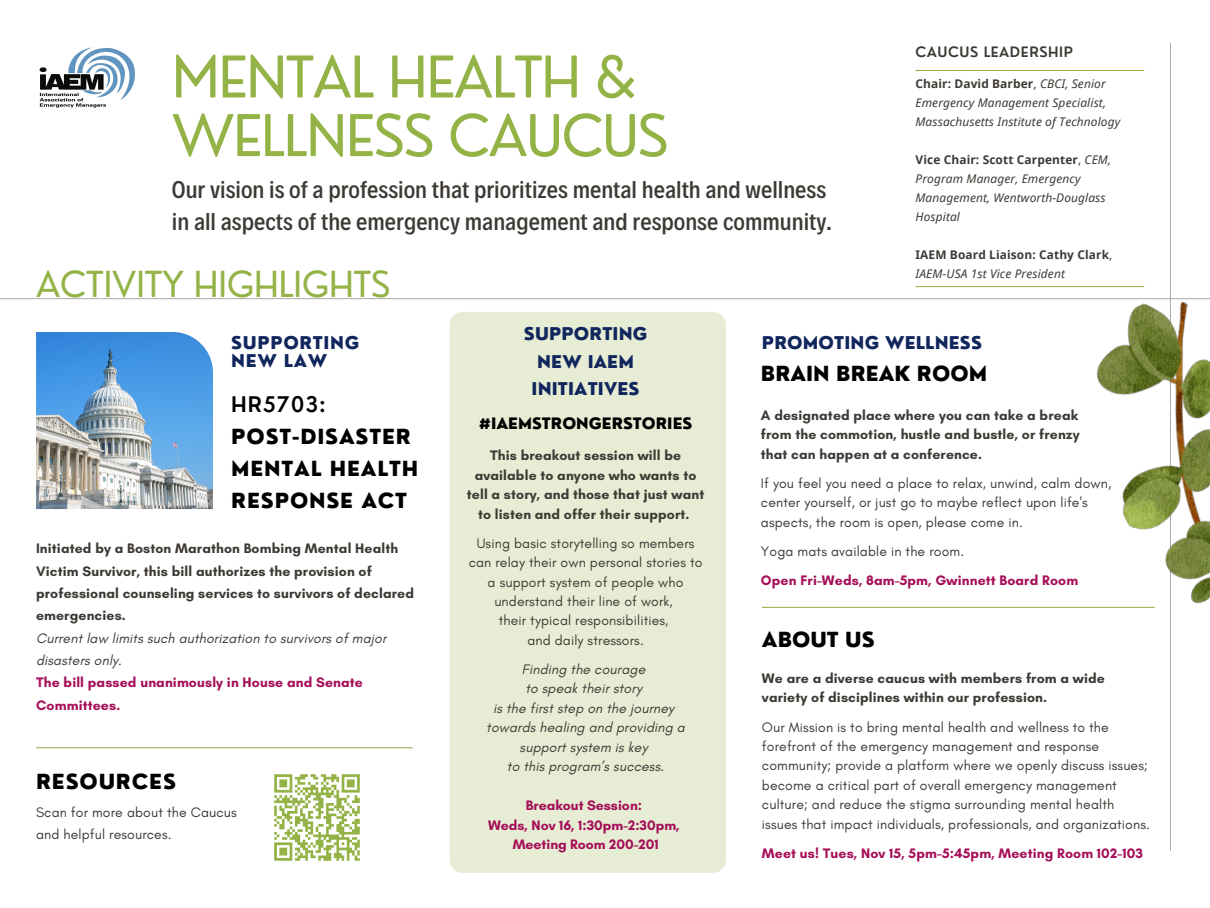
<style>
.page{position:relative;width:1210px;height:908px;background:#fff}
.page>*{position:absolute;margin:0;border:0;box-sizing:border-box;transform-origin:0 0}
.t1{font:56px/58.5px "Nourd";letter-spacing:-.02em;color:#94b347}
.t2{font:35px "Nourd";color:#94b347}
.t3{font:500 24.5px/31.8px "Decalotype";color:#3d3934}
.t4{font:600 21px "Nourd";letter-spacing:.04em;color:#000}
.t5{font:800 20.3px/32px "Nourd";letter-spacing:.04em;color:#000}
.t6{font:800 20.3px "Nourd";color:#000}
.t7{font:800 17.15px/27.3px "Nourd";letter-spacing:.01em;color:#11265d;text-align:center}
.t8{font:800 17.15px/17.8px "Nourd";letter-spacing:.04em;color:#11265d}
.t9{font:800 15.4px "Nourd";color:#000}
.t10{font:14px/19.4px "Glacial Indifference";letter-spacing:.01em;color:#3d3934}
.t11{font:700 14px/19.4px "Glacial Indifference";letter-spacing:.01em;color:#3d3934}
.t12{font:700 14px/19.4px "Glacial Indifference";letter-spacing:.01em;color:#a50e58}
.t13{font:italic 14px/19.4px "Glacial Indifference";letter-spacing:.01em;color:#3d3934}
.t14{font:600 14px "Nourd";letter-spacing:.04em;color:#3d3934}
.t15{font:italic 11.9px/18.9px "Noto Sans";letter-spacing:.01em;color:#3d3934}
.t16{font:700 11.9px/18.9px "Noto Sans";letter-spacing:.01em;color:#3d3934}
.s1{font-weight:700;font-style:normal}
.s2{font-style:normal}
.s3{font-weight:400}
.s4{font-weight:400;font-style:italic}
</style>
<div class="page">
<hr style="left:0;top:298px;width:1210px;height:1px;background:#afadab">
<hr style="left:1170px;top:43px;width:1px;height:807px;background:#afadab">
<hr style="left:915px;top:70px;width:229px;height:1px;background:#94b347">
<hr style="left:915px;top:286px;width:229px;height:1px;background:#94b347">
<img style="left:36px;top:332px;width:177px;height:177px">
<img style="left:39px;top:47px;width:96px;height:61px">
<div style="left:449px;top:312px;width:277px;height:560px;background:#e6edd4"></div>
<img style="left:1043px;top:286px;width:167px;height:322px">
<hr style="left:762px;top:606px;width:392px;height:1px;background:#94b347">
<hr style="left:36px;top:747px;width:376px;height:1px;background:#94b347">
<img style="left:274px;top:774px;width:86px;height:87px">
<h1 class="t1" style="left:172px;top:47px;width:498px">MENTAL HEALTH &amp;<br>WELLNESS CAUCUS</h1>
<h3 class="t3" style="left:172px;top:172px;width:661px">Our vision is of a profession that prioritizes mental health and wellness in all aspects of the emergency management and response community.</h3>
<h2 class="t2" style="left:36px;top:261px;width:356px">ACTIVITY HIGHLIGHTS</h2>
<p class="t14" style="left:915px;top:42px;width:159px">CAUCUS LEADERSHIP</p>
<p class="t15" style="left:915px;top:74px;width:206px"><span class="s1">Chair: David Barber</span><span class="s2">,</span> CBCI, Senior<br>Emergency Management Specialist,<br>Massachusetts Institute of Technology</p>
<p class="t15" style="left:915px;top:150px;width:197px"><span class="s1">Vice Chair: Scott Carpenter</span><span class="s2">,</span> CEM,<br>Program Manager, Emergency<br>Management, Wentworth-Douglass<br>Hospital</p>
<p class="t16" style="left:915px;top:244px;width:198px">IAEM Board Liaison: Cathy Clark<span class="s3">,<br></span><span class="s4">IAEM-USA 1st Vice President</span></p>
<p class="t8" style="left:231px;top:333px;width:130px">SUPPORTING<br>NEW LAW</p>
<h3 class="t4" style="left:231px;top:391px;width:96px">HR5703:</h3>
<h3 class="t5" style="left:231px;top:420px;width:189px">POST-DISASTER<br>MENTAL HEALTH<br>RESPONSE ACT</h3>
<p class="t11" style="left:36px;top:537px;width:379px;line-height:22.3px">Initiated by a Boston Marathon Bombing Mental Health Victim Survivor, this bill authorizes the provision of professional counseling services to survivors of declared emergencies.</p>
<p class="t13" style="left:36px;top:626px;width:352px;line-height:22.3px">Current law limits such authorization to survivors of major disasters only.</p>
<p class="t12" style="left:36px;top:671px;width:328px;line-height:22.3px">The bill passed unanimously in House and Senate<br>Committees.</p>
<h3 class="t5" style="left:36px;top:765px;width:141px">RESOURCES</h3>
<p class="t10" style="left:36px;top:800px;width:202px;line-height:22.3px">Scan for more about the Caucus and helpful resources.</p>
<p class="t7" style="left:524px;top:320px;width:125px">SUPPORTING<br>NEW IAEM<br>INITIATIVES</p>
<p class="t9" style="left:479px;top:413px;width:215px">#IAEMSTRONGERSTORIES</p>
<p class="t11" style="left:467px;top:445px;width:239px;text-align:center">This breakout session will be available to anyone who wants to tell a story, and those that just want to listen and offer their support.</p>
<p class="t10" style="left:469px;top:533px;width:235px;text-align:center">Using basic storytelling so members can relay their own personal stories to a support system of people who understand their line of work,<br>their typical responsibilities,<br>and daily stressors.</p>
<p class="t13" style="left:486px;top:659px;width:200px;text-align:center">Finding the courage<br>to speak their story<br>is the first step on the journey towards healing and providing a support system is key<br>to this program’s success.</p>
<p class="t12" style="left:488px;top:795px;width:193px;text-align:center">Breakout Session:<br>Weds, Nov 16, 1:30pm-2:30pm,<br>Meeting Room 200-201</p>
<p class="t7" style="left:762px;top:328px;width:222px">PROMOTING WELLNESS</p>
<h3 class="t6" style="left:761px;top:361px;width:228px">BRAIN BREAK ROOM</h3>
<p class="t11" style="left:761px;top:405px;width:320px;text-align:justify">A designated place where you can take a break from the commotion, hustle and bustle, or frenzy that can happen at a conference.</p>
<p class="t10" style="left:761px;top:473px;width:352px">If you feel you need a place to relax, unwind, calm down, center yourself, or just go to maybe reflect upon life's aspects, the room is open, please come in.</p>
<p class="t10" style="left:761px;top:541px;width:205px">Yoga mats available in the room.</p>
<p class="t12" style="left:761px;top:570px;width:319px">Open Fri-Weds, 8am-5pm, Gwinnett Board Room</p>
<h3 class="t5" style="left:762px;top:623px;width:114px">ABOUT US</h3>
<p class="t11" style="left:762px;top:668px;width:344px">We are a diverse caucus with members from a wide variety of disciplines within our profession.</p>
<p class="t10" style="left:762px;top:716px;width:389px">Our Mission is to bring mental health and wellness to the forefront of the emergency management and response community; provide a platform where we openly discuss issues; become a critical part of overall emergency management culture; and reduce the stigma surrounding mental health issues that impact individuals, professionals, and organizations.</p>
<p class="t12" style="left:762px;top:843px;width:382px">Meet us! Tues, Nov 15, 5pm-5:45pm, Meeting Room 102-103</p>
</div>
